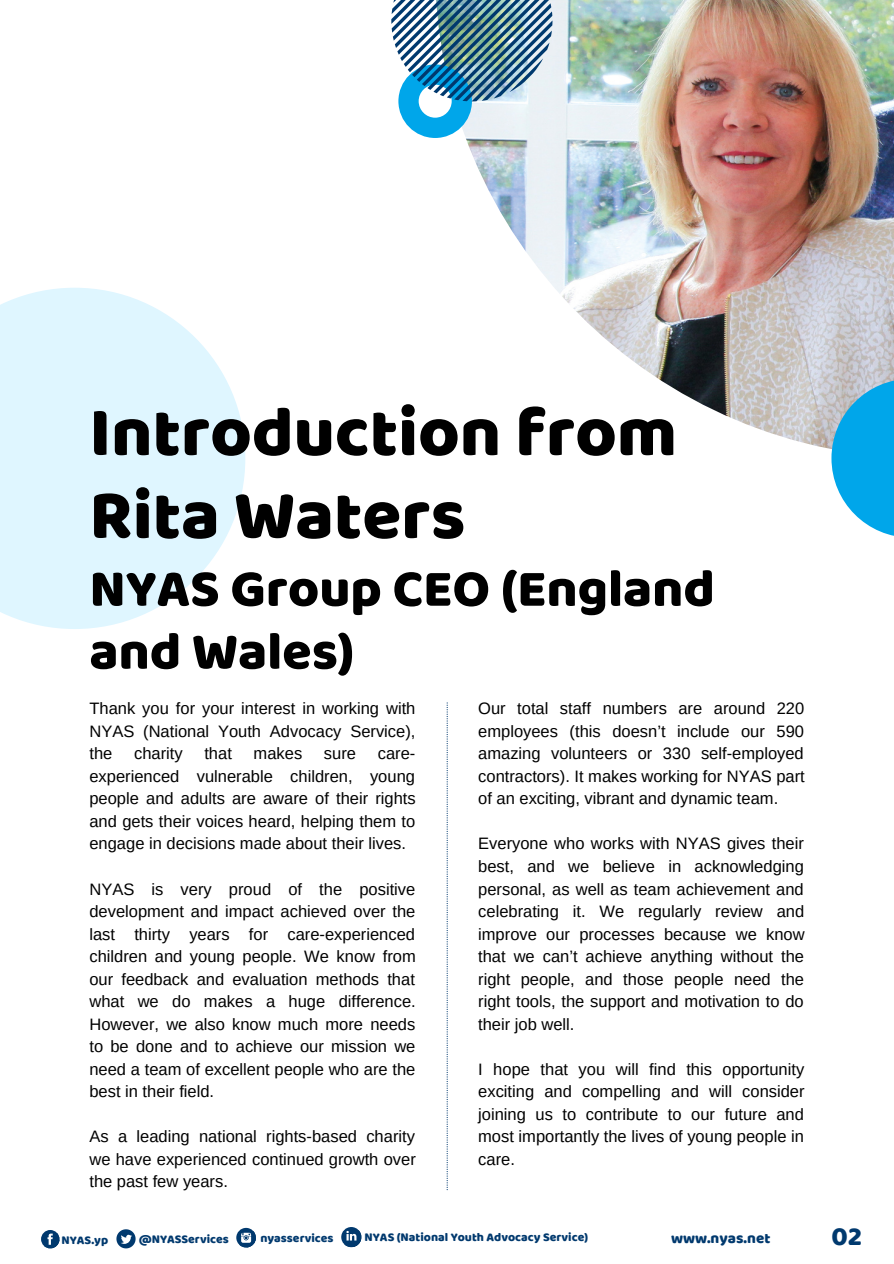
<style>
.page{position:relative;width:894px;height:1264px;background:#fff}
.page>*{position:absolute;margin:0;border:0;box-sizing:border-box;transform-origin:0 0}
.t1{font:70.95px "Baloo Thambi";color:#000}
.t2{font:53.55px/62.8px "Baloo Thambi";color:#000}
.t3{font:27px "Baloo Thambi";color:#00396e}
.t4{font:16.5px/22.5px "Arimo";color:#000;text-align:justify}
.t5{font:15.15px "Baloo Thambi";color:#00396e}
.t6{font:12.3px "Baloo Thambi";color:#00396e}
</style>
<div class="page">
<img style="left:466px;top:0;width:427px;height:449px">
<img style="left:391px;top:0;width:161px;height:138px">
<svg style="left:831px;top:379px;width:62px;height:157px;background:#3eb6e7"></svg>
<svg style="left:0;top:288px;width:245px;height:341px;fill:#dff6ff"></svg>
<svg style="left:41px;top:1229px;width:18px;height:19px"></svg>
<svg style="left:44px;top:1232px;width:16px;height:17px"></svg>
<svg style="left:116px;top:1229px;width:19px;height:19px"></svg>
<svg style="left:341px;top:1226px;width:20px;height:21px"></svg>
<svg style="left:344px;top:1229px;width:18px;height:19px"></svg>
<svg style="left:236px;top:1227px;width:20px;height:20px"></svg>
<svg style="left:239px;top:1230px;width:17px;height:18px"></svg>
<svg style="left:446px;top:702px;width:1px;height:488px"></svg>
<p class="t1" style="left:89px;top:380px;width:589px">Introduction from</p>
<p class="t1" style="left:89px;top:463px;width:377px">Rita Waters</p>
<p class="t2" style="left:89px;top:559px;width:626px">NYAS Group CEO (England and Wales)</p>
<p class="t4" style="left:89px;top:697px;width:327px">Thank you for your interest in working with NYAS (National Youth Advocacy Service), the</p>
<p class="t4" style="left:134px;top:742px;width:50px">charity</p>
<p class="t4" style="left:204px;top:742px;width:29px">that</p>
<p class="t4" style="left:253px;top:742px;width:50px">makes</p>
<p class="t4" style="left:324px;top:742px;width:34px">sure</p>
<p class="t4" style="left:89px;top:742px;width:328px;text-indent:288px">care&shy;experienced vulnerable children, young people and adults are aware of their rights and gets their voices heard, helping them to engage in decisions made about their lives.</p>
<p class="t4" style="left:89px;top:877px;width:328px">NYAS is very proud of the positive development and impact achieved over the last thirty years for care-experienced children and young people. We know from our feedback and evaluation methods that what we do makes a huge difference.<br>However, we also know much more needs to be done and to achieve our mission we need a team of excellent people who are the best in their field.</p>
<p class="t4" style="left:89px;top:1125px;width:328px">As a leading national rights-based charity we have experienced continued growth over the past few years.</p>
<p class="t4" style="left:478px;top:697px;width:328px">Our total staff numbers are around 220 employees (this doesn’t include our 590 amazing volunteers or 330 self-employed contractors). It makes working for NYAS part of an exciting, vibrant and dynamic team.</p>
<p class="t4" style="left:478px;top:832px;width:328px">Everyone who works with NYAS gives their best, and we believe in acknowledging personal, as well as team achievement and celebrating it. We regularly review and improve our processes because we know that we can’t achieve anything without the right people, and those people need the right tools, the support and motivation to do their job well.</p>
<p class="t4" style="left:478px;top:1057px;width:328px">I hope that you will find this opportunity exciting and compelling and will consider joining us to contribute to our future and most importantly the lives of young people in care.</p>
<p class="t6" style="left:62px;top:1230px;width:48px">NYAS.yp</p>
<p class="t6" style="left:139px;top:1229px;width:92px">@NYASServices</p>
<p class="t6" style="left:260px;top:1228px;width:75px">nyasservices</p>
<p class="t6" style="left:364px;top:1228px;width:225px">NYAS (National Youth Advocacy Service)</p>
<p class="t3" style="left:831px;top:1216px;width:32px">02</p>
<p class="t5" style="left:670px;top:1226px;width:101px">www.nyas.net</p>
</div>
